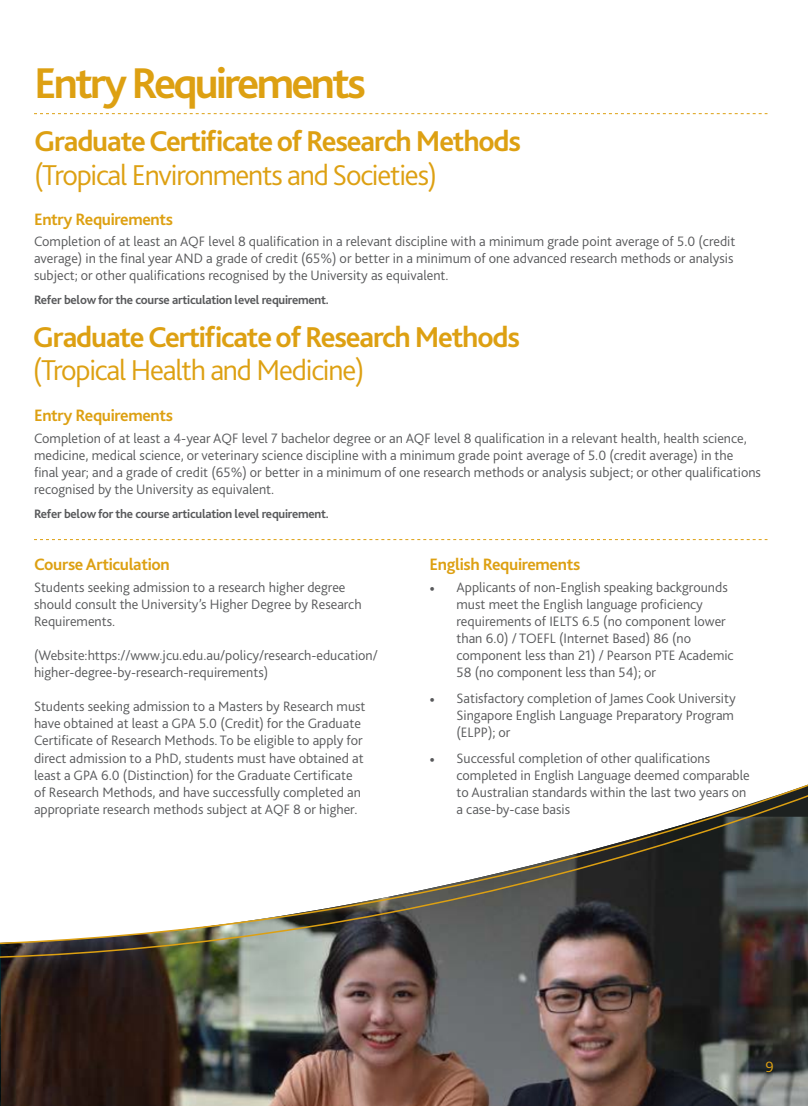
<style>
.page{position:relative;width:808px;height:1106px;background:#fff}
.page>*{position:absolute;margin:0;border:0;box-sizing:border-box;transform-origin:0 0}
.t1{font:700 45px "Bliss 2";letter-spacing:-.06em;color:#dda012}
.t2{font:700 30px "Bliss 2";letter-spacing:-.04em;color:#dda012}
.t3{font:300 30px "Bliss 2";letter-spacing:-.04em;color:#dda012}
.t4{font:700 17.25px "Bliss 2";letter-spacing:-.02em;color:#dda012}
.t5{font:300 15.75px "Bliss 2";color:#dda012}
.t6{font:300 14.25px/17.1px "Bliss 2";color:#58595b}
.t7{font:700 12.75px "Bliss 2";letter-spacing:-.02em;color:#58595b}
.s1{font-family:"Minion Pro";font-weight:400}
</style>
<div class="page">
<img style="left:0;top:784px;width:808px;height:322px">
<svg style="left:34px;top:113px;width:733px;height:1px"></svg>
<svg style="left:34px;top:539px;width:733px;height:1px"></svg>
<h1 class="t1" style="left:34px;top:55px;width:333px">Entry Requirements</h1>
<h2 class="t2" style="left:34px;top:123px;width:488px">Graduate Certificate of Research Methods</h2>
<h2 class="t3" style="left:34px;top:156px;width:405px">(Tropical Environments and Societies)</h2>
<p class="t4" style="left:34px;top:208px;width:140px">Entry Requirements</p>
<p class="t6" style="left:34px;top:233px;width:703px">Completion of at least an AQF level 8 qualification in a relevant discipline with a minimum grade point average of 5.0 (credit average) in the final year AND a grade of credit (65%) or better in a minimum of one advanced research methods or analysis subject; or other qualifications recognised by the University as equivalent.</p>
<p class="t7" style="left:34px;top:292px;width:296px">Refer below for the course articulation level requirement.</p>
<h2 class="t2" style="left:33px;top:319px;width:488px">Graduate Certificate of Research Methods</h2>
<h2 class="t3" style="left:33px;top:352px;width:333px">(Tropical Health and Medicine)</h2>
<p class="t4" style="left:34px;top:405px;width:140px">Entry Requirements</p>
<p class="t6" style="left:34px;top:429px;width:728px">Completion of at least a 4-year AQF level 7 bachelor degree or an AQF level 8 qualification in a relevant health, health science, medicine, medical science, or veterinary science discipline with a minimum grade point average of 5.0 (credit average) in the final year; and a grade of credit (65%) or better in a minimum of one research methods or analysis subject; or other qualifications recognised by the University as equivalent.</p>
<p class="t7" style="left:34px;top:505px;width:296px">Refer below for the course articulation level requirement.</p>
<p class="t4" style="left:34px;top:553px;width:137px">Course Articulation</p>
<p class="t6" style="left:34px;top:578px;width:329px">Students seeking admission to a research higher degree should consult the University’s Higher Degree by Research<br>Requirements.</p>
<p class="t6" style="left:34px;top:646px;width:345px">(Website:https://www.jcu.edu.au/policy/research-education/ higher-degree-by-research-requirements)</p>
<p class="t6" style="left:34px;top:698px;width:333px">Students seeking admission to a Masters by Research must have obtained at least a GPA 5.0 (Credit) for the Graduate Certificate of Research Methods. To be eligible to apply for direct admission to a PhD, students must have obtained at least a GPA 6.0 (Distinction) for the Graduate Certificate of Research Methods, and have successfully completed an appropriate research methods subject at AQF 8 or higher.</p>
<p class="t4" style="left:429px;top:553px;width:152px">English Requirements</p>
<p class="t6" style="left:456px;top:578px;width:279px;text-indent:-27px"><span class="s1">•</span> Applicants of non-English speaking backgrounds must meet the English language proficiency requirements of IELTS 6.5 (no component lower than 6.0) / TOEFL (Internet Based) 86 (no component less than 21) / Pearson PTE Academic 58 (no component less than 54); or</p>
<p class="t6" style="left:456px;top:689px;width:281px;text-align:justify;text-indent:-27px"><span class="s1">•</span> Satisfactory completion of James Cook University Singapore English Language Preparatory Program (ELPP); or</p>
<p class="t6" style="left:456px;top:749px;width:295px;text-indent:-27px"><span class="s1">•</span> Successful completion of other qualifications completed in English Language deemed comparable to Australian standards within the last two years on a case-by-case basis</p>
<p class="t5" style="left:766px;top:1057px;width:10px">9</p>
</div>
